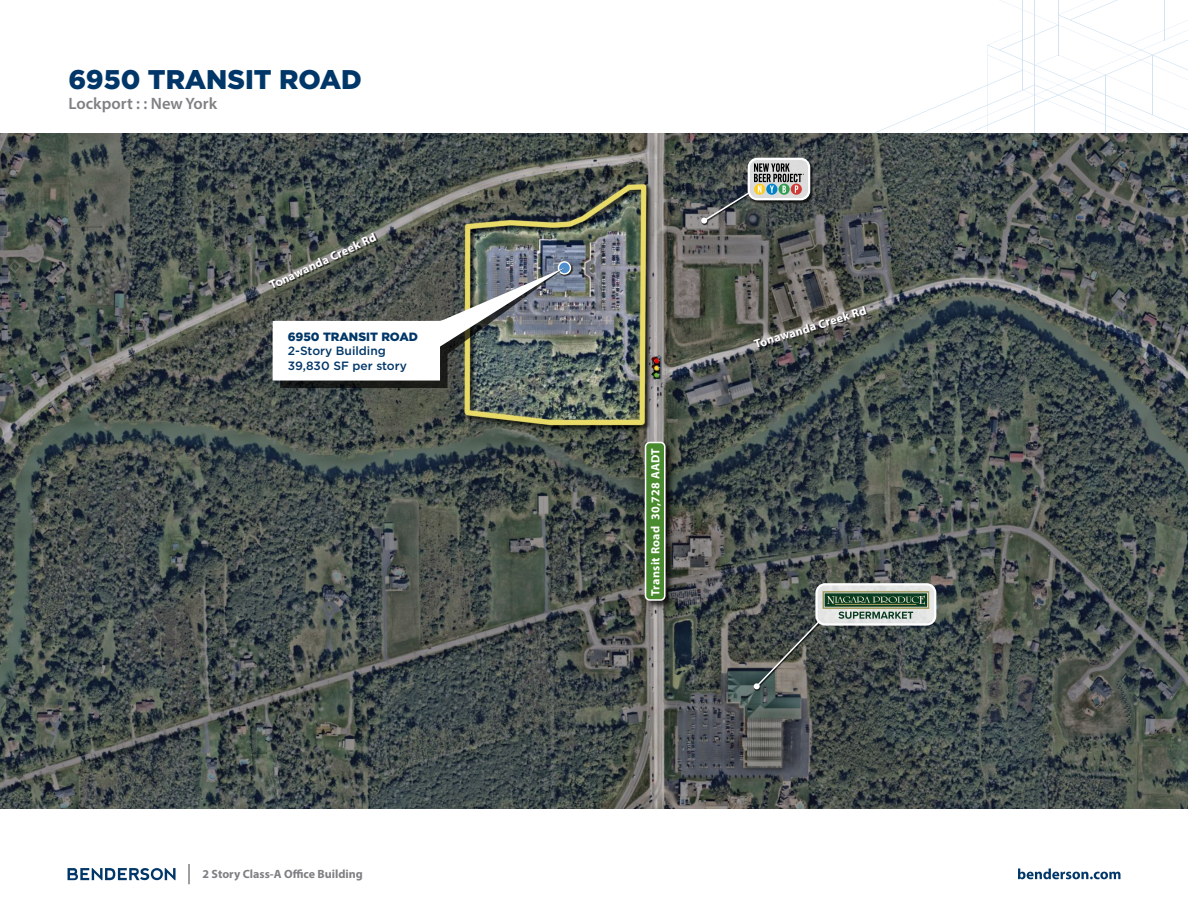
<style>
.page{position:relative;width:1188px;height:918px;background:#fff}
.page>*{position:absolute;margin:0;border:0;box-sizing:border-box;transform-origin:0 0}
.t1{font:900 27px "Gotham";color:#003768}
.t2{font:600 16.5px "Myriad Pro";color:#807f83}
.t3{font:700 12px "Myriad Pro";letter-spacing:.025em;color:#fff}
.t4{font:500 12px/14.4px "Gotham";color:#003768}
.t5{font:700 12px "Myriad Pro";color:#807f83}
.t6{font:900 12px "Gotham";color:#003768}
</style>
<div class="page">
<svg style="left:68px;top:868px;width:108px;height:12px"></svg>
<svg style="left:1018px;top:868px;width:102px;height:11px"></svg>
<hr style="left:188px;top:864px;width:2px;height:20px;background:#807f83">
<img style="left:0;top:133px;width:1188px;height:675px">
<svg style="left:869px;top:0;width:319px;height:135px"></svg>
<div style="left:645px;top:442px;width:29px;height:167px;background:#000;opacity:.75"></div>
<div style="left:646px;top:442px;width:19px;height:158px;background:#488a2d;border-radius:4px"></div>
<div style="left:645px;top:442px;width:21px;height:159px;border:2px solid #fff;border-radius:4px"></div>
<div style="left:269px;top:233px;width:109px;height:58px;background:#000;opacity:.75"></div>
<div style="left:754px;top:307px;width:114px;height:42px;background:#000;opacity:.75"></div>
<div style="left:701px;top:192px;width:50px;height:33px;background:#000;opacity:.75"></div>
<div style="left:748px;top:158px;width:66px;height:46px;background:#000;opacity:.75"></div>
<div style="left:749px;top:159px;width:60px;height:40px;background:#dbdcdc;border-radius:9px"></div>
<div style="left:748px;top:158px;width:62px;height:42px;border:2px solid #fff;border-radius:9px"></div>
<svg style="left:701px;top:163px;width:103px;height:61px;background:#686d6b"></svg>
<img style="left:651px;top:355px;width:10px;height:24px">
<div style="left:558px;top:261px;width:15px;height:15px;background:#000;opacity:.75"></div>
<div style="left:558px;top:262px;width:12px;height:12px;background:#5091cd;border-radius:50%"></div>
<div style="left:558px;top:261px;width:13px;height:14px;border:2px solid #fff;border-radius:50%"></div>
<svg style="left:273px;top:267px;width:292px;height:121px"></svg>
<div style="left:754px;top:621px;width:67px;height:70px;background:#000;opacity:.75"></div>
<div style="left:817px;top:584px;width:118px;height:40px;background:#e3e5e4;border-radius:9px"></div>
<div style="left:815px;top:583px;width:121px;height:43px;border:2px solid #fff;border-radius:9px"></div>
<svg style="left:754px;top:591px;width:175px;height:98px;background:#59615b"></svg>
<h1 class="t1" style="left:69px;top:61px;width:295px">6950 TRANSIT ROAD</h1>
<h2 class="t2" style="left:69px;top:93px;width:150px">Lockport : : New York</h2>
<p class="t3" style="left:267px;top:279px;width:118px;rotate:-25deg">Tonawanda Creek Rd</p>
<p class="t6" style="left:288px;top:328px;width:132px">6950 TRANSIT ROAD</p>
<p class="t4" style="left:288px;top:344px;width:121px">2-Story Building<br>39,830 SF per story</p>
<p class="t5" style="left:202px;top:866px;width:162px">2 Story Class-A Office Building</p>
<p class="t3" style="left:648px;top:596px;width:149px;rotate:-90deg">Transit Road 30,728 AADT</p>
<p class="t3" style="left:752px;top:337px;width:118px;rotate:-17deg">Tonawanda Creek Rd</p>
</div>
